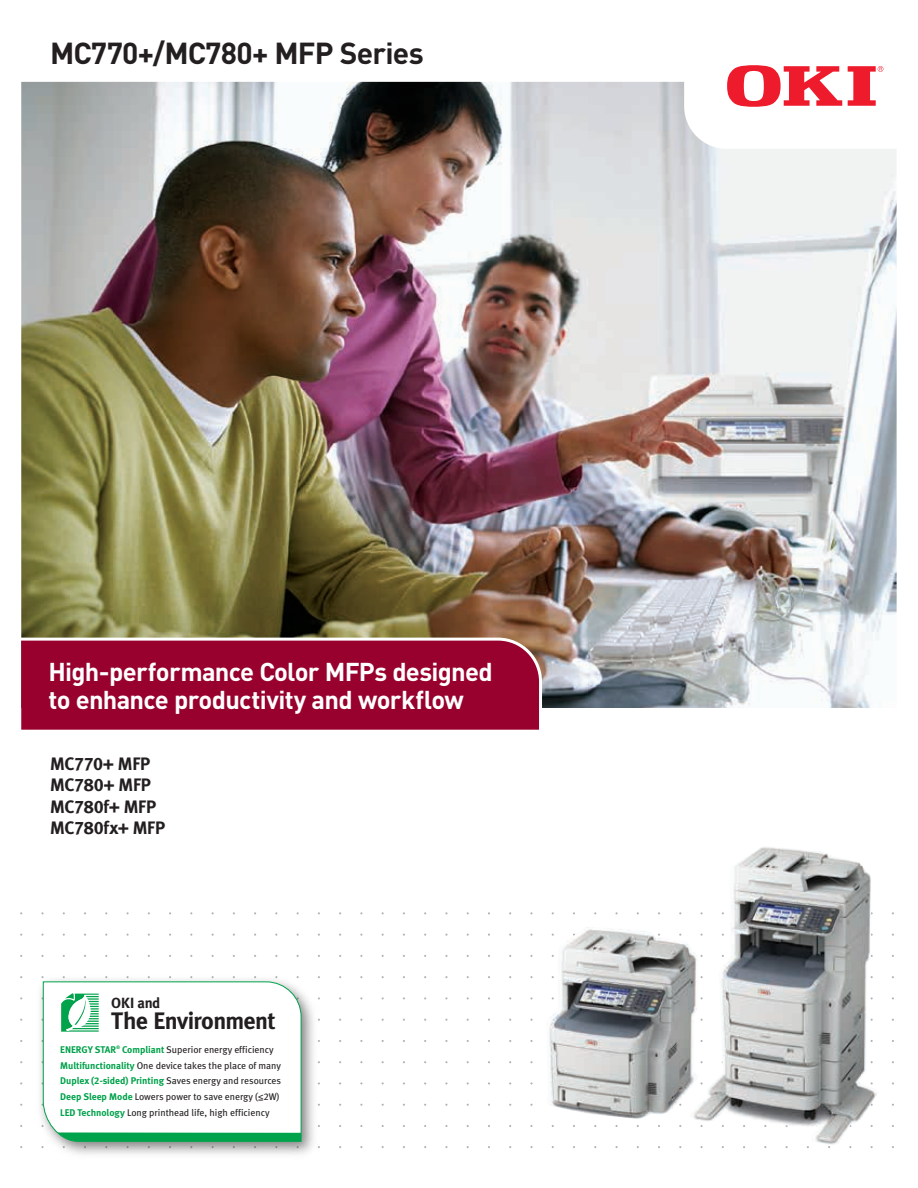
<style>
.page{position:relative;width:918px;height:1188px;background:#fff}
.page>*{position:absolute;margin:0;border:0;box-sizing:border-box;transform-origin:0 0}
.Product_Name{font:700 30px "DIN";letter-spacing:-.02em;color:#231f20}
.Headline__Beak{font:700 25.5px/28.5px "DIN";letter-spacing:-.03em;color:#fff}
.t1{font:23.85px "Meta Bold LF";letter-spacing:-.02em;color:#231f20}
.t2{font:18px "Meta Bold LF";letter-spacing:-.01em;color:#231f20}
.t3{font:14.7px "Meta Bold LF";letter-spacing:-.01em;color:#231f20}
.t4{font:9.75px/15.9px "Meta Book LF";color:#231f20}
.s1{font-family:"Meta Bold LF";color:#00a24b}
.s2{font-family:"Arial"}
</style>
<div class="page">
<img style="left:20px;top:67px;width:877px;height:1081px">
<svg style="left:20px;top:636px;width:524px;height:98px;background:#a0193f"></svg>
<svg style="left:727px;top:65px;width:156px;height:42px"></svg>
<img style="left:33px;top:971px;width:289px;height:184px">
<svg style="left:41px;top:976px;width:261px;height:172px"></svg>
<img style="left:544px;top:846px;width:336px;height:300px">
<p class="Product_Name" style="left:50px;top:33px;width:375px">MC770+/MC780+ MFP Series</p>
<p class="Headline__Beak" style="left:49px;top:656px;width:446px">High-performance Color MFPs designed to enhance productivity and workflow</p>
<p class="t2" style="left:50px;top:752px;width:102px">MC770+ MFP</p>
<p class="t2" style="left:50px;top:774px;width:103px">MC780+ MFP</p>
<p class="t2" style="left:50px;top:795px;width:108px">MC780f+ MFP</p>
<p class="t2" style="left:50px;top:817px;width:117px">MC780fx+ MFP</p>
<p class="t3" style="left:111px;top:994px;width:51px">OKI and</p>
<p class="t1" style="left:111px;top:1006px;width:166px">The Environment</p>
<p class="t4" style="left:60px;top:1041px;width:222px"><span class="s1">ENERGY STAR</span><sup>®</sup> <span class="s1">Compliant</span> Superior energy efficiency <span class="s1">Multifunctionality</span> One device takes the place of many <span class="s1">Duplex (2-sided) Printing</span> Saves energy and resources <span class="s1">Deep Sleep Mode</span> Lowers power to save energy (<span class="s2">≤</span>2W)<br><span class="s1">LED Technology</span> Long printhead life, high efficiency</p>
</div>
